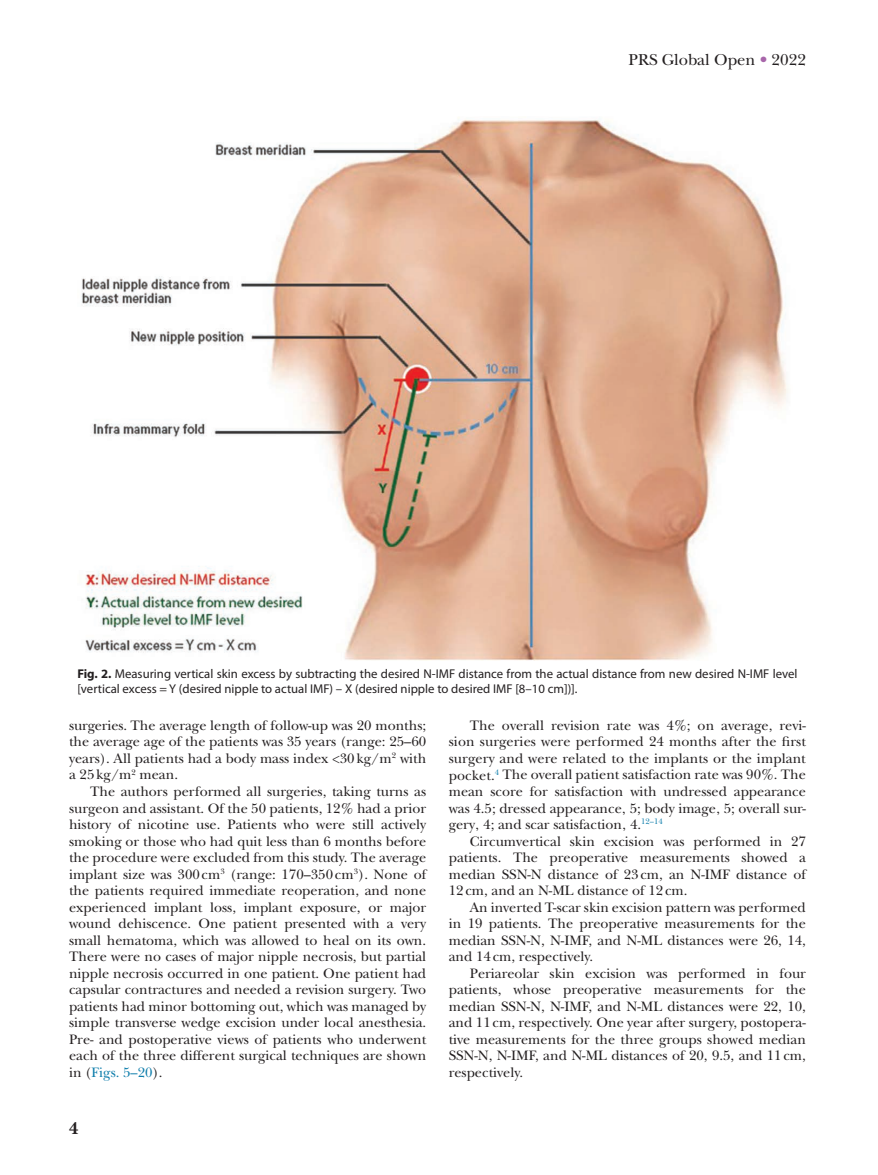
<style>
.page{position:relative;width:878px;height:1175px;background:#fff}
.page>*{position:absolute;margin:0;border:0;box-sizing:border-box;transform-origin:0 0}
.t1{font:700 18px "New Baskerville Std";color:#231f20}
.t2{font:16.5px "New Baskerville Std";color:#231f20}
.t3{font:14.25px/16.5px "New Baskerville Std";color:#231f20;text-align:justify}
.t4{font:12.75px/15px "Myriad Pro";color:#231f20}
.s1{color:#a866aa}
.s2{font-weight:700}
.s3{color:#0f7eac}
</style>
<div class="page">
<img style="left:81px;top:117px;width:707px;height:543px">
<p class="t2" style="left:628px;top:50px;width:179px">PRS Global Open <span class="s1">•</span> 2022</p>
<p class="t4" style="left:77px;top:666px;width:721px"><span class="s2">Fig. 2.</span> Measuring vertical skin excess by subtracting the desired N-IMF distance from the actual distance from new desired N-IMF level [vertical excess = Y (desired nipple to actual IMF) – X (desired nipple to desired IMF [8–10 cm])].</p>
<p class="t3" style="left:69px;top:717px;width:358px">surgeries. The average length of follow-up was 20 months; the average age of the patients was 35 years (range: 25–60 years). All patients had a body mass index &lt;30kg/m<sup>2</sup> with a 25kg/m<sup>2</sup> mean.</p>
<p class="t3" style="left:69px;top:783px;width:359px;text-indent:21px">The authors performed all surgeries, taking turns as surgeon and assistant. Of the 50 patients, 12% had a prior history of nicotine use. Patients who were still actively smoking or those who had quit less than 6 months before the procedure were excluded from this study. The average implant size was 300cm<sup>3</sup> (range: 170–350cm<sup>3</sup>). None of the patients required immediate reoperation, and none experienced implant loss, implant exposure, or major wound dehiscence. One patient presented with a very small hematoma, which was allowed to heal on its own.<br>There were no cases of major nipple necrosis, but partial nipple necrosis occurred in one patient. One patient had capsular contractures and needed a revision surgery. Two patients had minor bottoming out, which was managed by simple transverse wedge excision under local anesthesia.<br>Pre- and postoperative views of patients who underwent each of the three different surgical techniques are shown in (<span class="s3">Figs. 5–20</span>).</p>
<p class="t1" style="left:69px;top:1118px;width:11px">4</p>
<p class="t3" style="left:448px;top:717px;width:359px;text-indent:21px">The overall revision rate was 4%; on average, revi&shy;sion surgeries were performed 24 months after the first surgery and were related to the implants or the implant pocket.<sup>4</sup> The overall patient satisfaction rate was 90%. The mean score for satisfaction with undressed appearance was 4.5; dressed appearance‚ 5; body image‚ 5; overall sur&shy;gery‚ 4; and scar satisfaction‚ 4.<sup>12–14</sup></p>
<p class="t3" style="left:448px;top:832px;width:359px;text-indent:21px">Circumvertical skin excision was performed in 27 patients. The preoperative measurements showed a median SSN-N distance of 23cm, an N-IMF distance of 12cm, and an N-ML distance of 12cm.</p>
<p class="t3" style="left:448px;top:898px;width:359px;text-indent:21px">An inverted T-scar skin excision pattern was performed in 19 patients. The preoperative measurements for the median SSN-N, N-IMF, and N-ML distances were 26, 14, and 14cm, respectively.</p>
<p class="t3" style="left:448px;top:964px;width:359px;text-indent:21px">Periareolar skin excision was performed in four patients, whose preoperative measurements for the median SSN-N, N-IMF, and N-ML distances were 22, 10, and 11cm, respectively. One year after surgery, postopera&shy;tive measurements for the three groups showed median SSN-N, N-IMF, and N-ML distances of 20, 9.5, and 11cm, respectively.</p>
</div>
